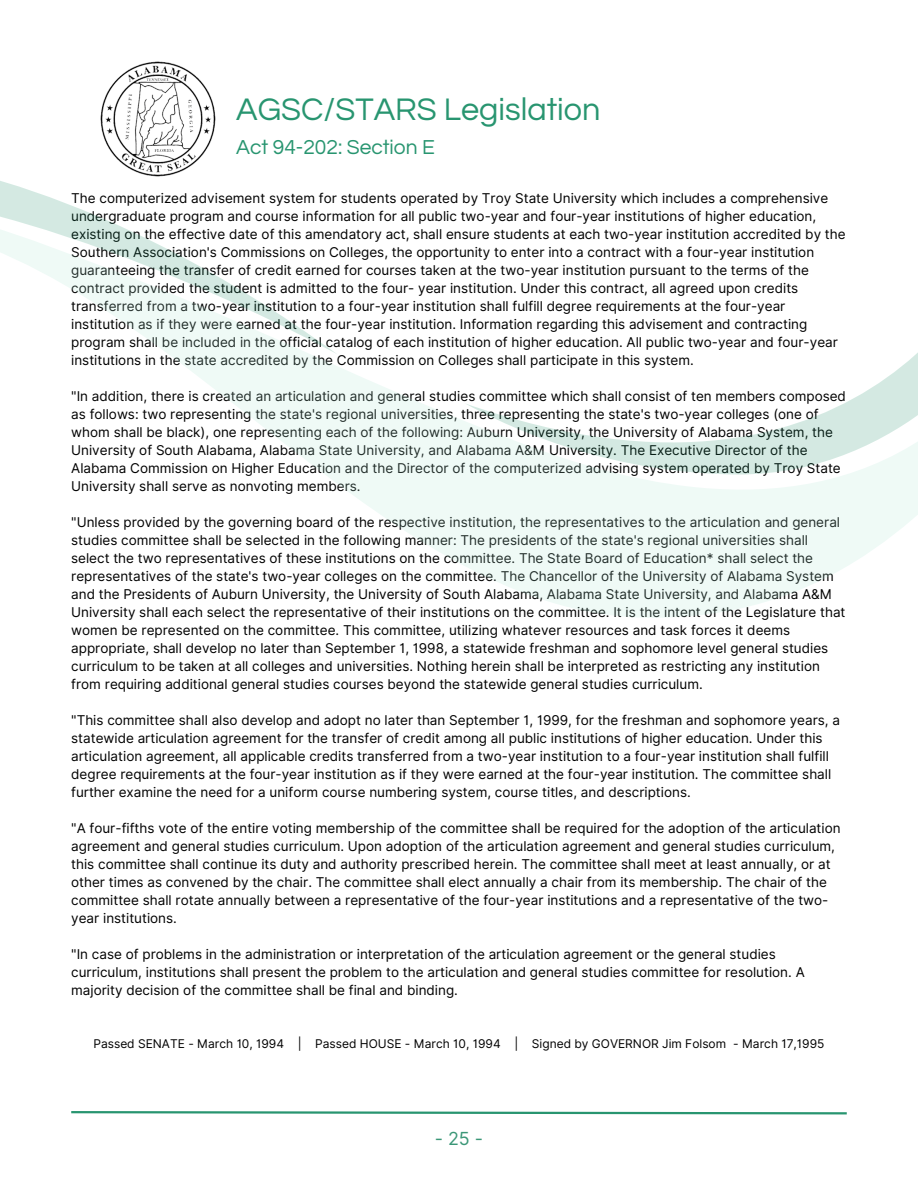
<style>
.page{position:relative;width:918px;height:1188px;background:#fff}
.page>*{position:absolute;margin:0;border:0;box-sizing:border-box;transform-origin:0 0}
.t1{font:32.4px "Questrial";color:#289570}
.t2{font:21px "Questrial";color:#289570}
.t3{font:18px "Inter";color:#3b9777}
.t4{font:13.5px/18px "Inter";color:#000}
.t5{font:12px "Inter";color:#000}
</style>
<div class="page">
<img style="left:100px;top:61px;width:116px;height:92px">
<svg style="left:71px;top:1111px;width:776px;height:4px"></svg>
<svg style="left:435px;top:549px;width:438px;height:69px;fill:#effaf6"></svg>
<svg style="left:0;top:153px;width:918px;height:396px"></svg>
<h3 class="t1" style="left:236px;top:93px;width:366px">AGSC/STARS Legislation</h3>
<h3 class="t2" style="left:236px;top:137px;width:200px">Act 94-202: Section E</h3>
<p class="t4" style="left:71px;top:189px;width:776px">The computerized advisement system for students operated by Troy State University which includes a comprehensive undergraduate program and course information for all public two-year and four-year institutions of higher education, existing on the effective date of this amendatory act, shall ensure students at each two-year institution accredited by the Southern Association's Commissions on Colleges, the opportunity to enter into a contract with a four-year institution guaranteeing the transfer of credit earned for courses taken at the two-year institution pursuant to the terms of the contract provided the student is admitted to the four- year institution. Under this contract, all agreed upon credits transferred from a two-year institution to a four-year institution shall fulfill degree requirements at the four-year institution as if they were earned at the four-year institution. Information regarding this advisement and contracting program shall be included in the official catalog of each institution of higher education. All public two-year and four-year institutions in the state accredited by the Commission on Colleges shall participate in this system.</p>
<h1 class="t4" style="left:71px;top:387px;width:776px">"In addition, there is created an articulation and general studies committee which shall consist of ten members composed as follows: two representing the state's regional universities, three representing the state's two-year colleges (one of whom shall be black), one representing each of the following: Auburn University, the University of Alabama System, the University of South Alabama, Alabama State University, and Alabama A&amp;M University. The Executive Director of the Alabama Commission on Higher Education and the Director of the computerized advising system operated by Troy State University shall serve as nonvoting members.</h1>
<p class="t4" style="left:71px;top:513px;width:776px">"Unless provided by the governing board of the respective institution, the representatives to the articulation and general studies committee shall be selected in the following manner: The presidents of the state's regional universities shall select the two representatives of these institutions on the committee. The State Board of Education* shall select the representatives of the state's two-year colleges on the committee. The Chancellor of the University of Alabama System and the Presidents of Auburn University, the University of South Alabama, Alabama State University, and Alabama A&amp;M University shall each select the representative of their institutions on the committee. It is the intent of the Legislature that women be represented on the committee. This committee, utilizing whatever resources and task forces it deems appropriate, shall develop no later than September 1, 1998, a statewide freshman and sophomore level general studies curriculum to be taken at all colleges and universities. Nothing herein shall be interpreted as restricting any institution from requiring additional general studies courses beyond the statewide general studies curriculum.</p>
<h3 class="t4" style="left:71px;top:711px;width:770px">"This committee shall also develop and adopt no later than September 1, 1999, for the freshman and sophomore years, a statewide articulation agreement for the transfer of credit among all public institutions of higher education. Under this articulation agreement, all applicable credits transferred from a two-year institution to a four-year institution shall fulfill degree requirements at the four-year institution as if they were earned at the four-year institution. The committee shall further examine the need for a uniform course numbering system, course titles, and descriptions.</h3>
<h3 class="t4" style="left:71px;top:819px;width:771px">"A four-fifths vote of the entire voting membership of the committee shall be required for the adoption of the articulation agreement and general studies curriculum. Upon adoption of the articulation agreement and general studies curriculum, this committee shall continue its duty and authority prescribed herein. The committee shall meet at least annually, or at other times as convened by the chair. The committee shall elect annually a chair from its membership. The chair of the committee shall rotate annually between a representative of the four-year institutions and a representative of the two&shy;year institutions.</h3>
<h3 class="t4" style="left:71px;top:945px;width:735px">"In case of problems in the administration or interpretation of the articulation agreement or the general studies curriculum, institutions shall present the problem to the articulation and general studies committee for resolution. A majority decision of the committee shall be final and binding.</h3>
<h3 class="t5" style="left:93px;top:1036px;width:733px">Passed SENATE - March 10, 1994 | Passed HOUSE - March 10, 1994 | Signed by GOVERNOR Jim Folsom - March 17,1995</h3>
<p class="t3" style="left:435px;top:1127px;width:50px">- 25 -</p>
</div>
